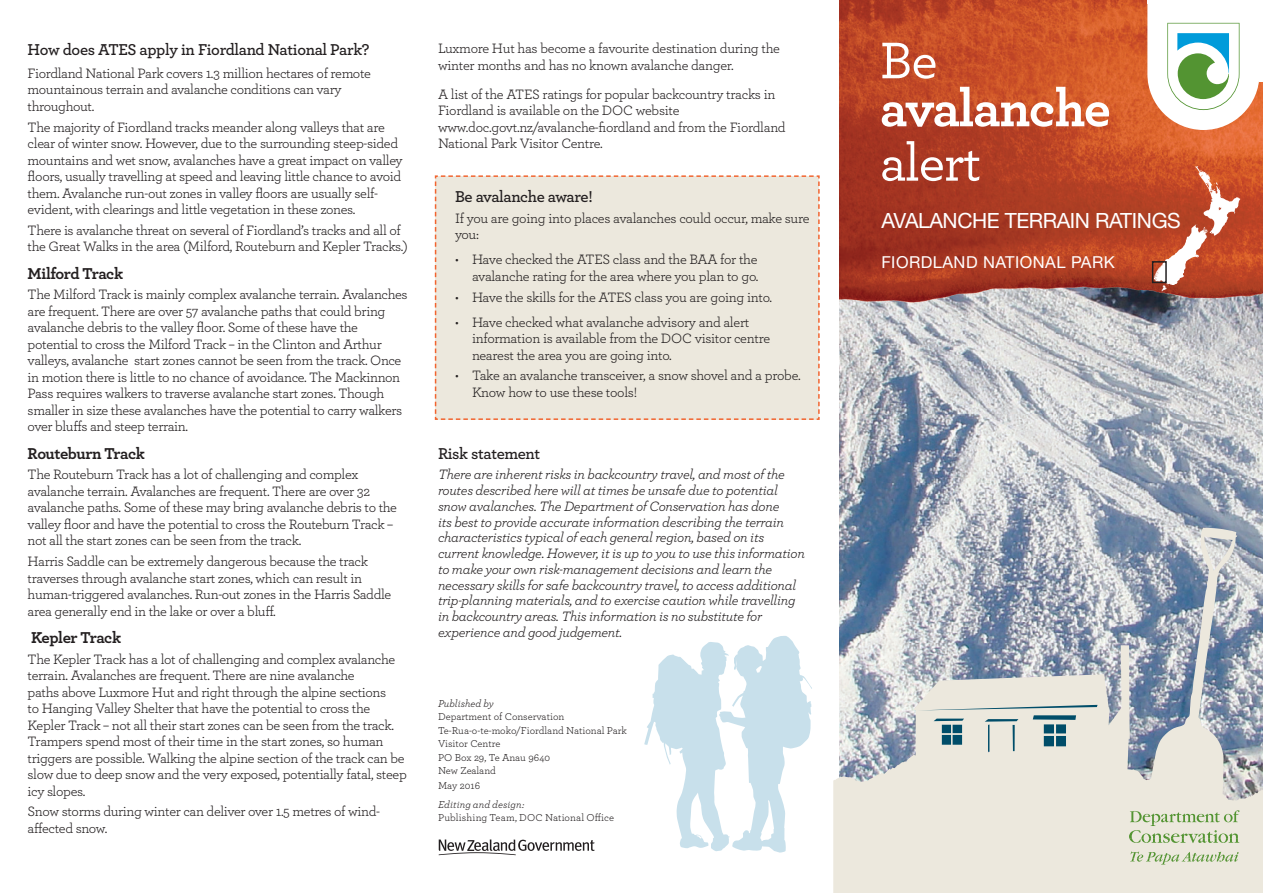
<style>
.page{position:relative;width:1263px;height:893px;background:#fff}
.page>*{position:absolute;margin:0;border:0;box-sizing:border-box;transform-origin:0 0}
.Title_1-New_ID{font:700 54px "Archer";letter-spacing:-.025em;color:#fff}
.Title_1-New_ID-2{font:500 54px "Archer";letter-spacing:-.02em;color:#fff}
.Title_2-New_ID{font:21px "Helvetica Neue LT Std";letter-spacing:-.02em;color:#fff}
.Heading_1-New_ID{font:600 16.5px "Archer";letter-spacing:-.02em;color:#231f20}
.Heading_3{font:700 16.5px "Archer";letter-spacing:-.03em;color:#231f20}
.SIG_DATE{font:16.5px "Helvetica Neue LT Std";letter-spacing:.03em;color:#fff}
.Body_text{font:600 16.5px "Archer";letter-spacing:-.03em;color:#231f20}
.Body_text-2{font:700 16.5px "Archer";letter-spacing:-.025em;color:#231f20}
.Body_text-3{font:14.25px/16.5px "Archer";letter-spacing:-.025em;color:#231f20}
.Body_text-4{font:italic 14.25px/15.8px "Archer";letter-spacing:-.02em;color:#231f20}
.Pub_Info{font:10.5px/13.5px "Archer";color:#231f20}
.Publishing_details-N{font:10.5px/13.5px "Archer";letter-spacing:.015em;color:#231f20}
.Pub_Info-2{font:italic 10.5px "Archer";color:#231f20}
.s1{font-style:italic}
</style>
<div class="page">
<img style="left:840px;top:351px;width:423px;height:394px">
<img style="left:840px;top:0;width:423px;height:351px">
<svg style="left:833px;top:745px;width:430px;height:148px;fill:#ece8dd"></svg>
<svg style="left:1154px;top:164px;width:86px;height:127px"></svg>
<div style="left:1152px;top:261px;width:15px;height:22px;border:2px solid #231f20"></div>
<div style="left:434px;top:175px;width:386px;height:245px;background:#ece8dd"></div>
<svg style="left:644px;top:636px;width:168px;height:217px"></svg>
<svg style="left:439px;top:839px;width:155px;height:16px"></svg>
<svg style="left:1147px;top:4px;width:112px;height:126px"></svg>
<hr style="left:1259px;top:3px;width:4px;height:78px;background:#fff">
<hr style="left:1147px;top:0;width:116px;height:4px;background:#fff">
<svg style="left:1130px;top:851px;width:108px;height:14px"></svg>
<svg style="left:913px;top:528px;width:326px;height:315px"></svg>
<p class="Heading_1-New_ID" style="left:28px;top:37px;width:343px">How does ATES apply in Fiordland National Park?</p>
<p class="Body_text-3" style="left:28px;top:64px;width:345px">Fiordland National Park covers 1.3 million hectares of remote mountainous terrain and avalanche conditions can vary throughout.</p>
<p class="Body_text-3" style="left:28px;top:118px;width:377px">The majority of Fiordland tracks meander along valleys that are clear of winter snow. However, due to the surrounding steep-sided mountains and wet snow, avalanches have a great impact on valley floors, usually travelling at speed and leaving little chance to avoid them. Avalanche run-out zones in valley floors are usually self&shy;evident, with clearings and little vegetation in these zones.</p>
<p class="Body_text-3" style="left:28px;top:221px;width:382px">There is avalanche threat on several of Fiordland’s tracks and all of the Great Walks in the area (Milford, Routeburn and Kepler Tracks.)</p>
<p class="Heading_3" style="left:28px;top:260px;width:97px">Milford Track</p>
<p class="Body_text-3" style="left:28px;top:286px;width:382px">The Milford Track is mainly complex avalanche terrain. Avalanches are frequent. There are over 57 avalanche paths that could bring avalanche debris to the valley floor. Some of these have the potential to cross the Milford Track – in the Clinton and Arthur valleys, avalanche start zones cannot be seen from the track. Once in motion there is little to no chance of avoidance. The Mackinnon Pass requires walkers to traverse avalanche start zones. Though smaller in size these avalanches have the potential to carry walkers over bluffs and steep terrain.</p>
<p class="Heading_3" style="left:28px;top:440px;width:119px">Routeburn Track</p>
<p class="Body_text-3" style="left:28px;top:466px;width:371px">The Routeburn Track has a lot of challenging and complex avalanche terrain. Avalanches are frequent. There are over 32 avalanche paths. Some of these may bring avalanche debris to the valley floor and have the potential to cross the Routeburn Track – not all the start zones can be seen from the track.</p>
<p class="Body_text-3" style="left:28px;top:552px;width:365px">Harris Saddle can be extremely dangerous because the track traverses through avalanche start zones, which can result in human-triggered avalanches. Run-out zones in the Harris Saddle area generally end in the lake or over a bluff.</p>
<p class="Body_text-2" style="left:31px;top:624px;width:92px">Kepler Track</p>
<p class="Body_text-3" style="left:28px;top:650px;width:381px">The Kepler Track has a lot of challenging and complex avalanche terrain. Avalanches are frequent. There are nine avalanche<br>paths above Luxmore Hut and right through the alpine sections<br>to Hanging Valley Shelter that have the potential to cross the Kepler Track – not all their start zones can be seen from the track.<br>Trampers spend most of their time in the start zones, so human triggers are possible. Walking the alpine section of the track can be slow due to deep snow and the very exposed, potentially fatal, steep icy slopes.</p>
<p class="Body_text-3" style="left:28px;top:803px;width:354px">Snow storms during winter can deliver over 1.5 metres of wind&shy;affected snow.</p>
<p class="Body_text-3" style="left:438px;top:39px;width:343px">Luxmore Hut has become a favourite destination during the winter months and has no known avalanche danger.</p>
<p class="Body_text-3" style="left:438px;top:85px;width:339px">A list of the ATES ratings for popular backcountry tracks in<br>Fiordland is available on the DOC website</p>
<p class="Body_text-3" style="left:438px;top:118px;width:349px">www.doc.govt.nz/avalanche-fiordland and from the Fiordland<br>National Park Visitor Centre.</p>
<p class="Body_text" style="left:455px;top:184px;width:139px">Be avalanche aware!</p>
<p class="Body_text-3" style="left:455px;top:209px;width:356px">If you are going into places avalanches could occur, make sure you:</p>
<p class="Body_text-3" style="left:455px;top:251px;width:305px;text-align:right">• Have checked the ATES class and the BAA for the avalanche rating for the area where you plan to go.</p>
<p class="Body_text-3" style="left:455px;top:288px;width:319px">• Have the skills for the ATES class you are going into.</p>
<p class="Body_text-3" style="left:472px;top:313px;width:300px;text-indent:-17px">• Have checked what avalanche advisory and alert information is available from the DOC visitor centre nearest the area you are going into.</p>
<p class="Body_text-3" style="left:472px;top:367px;width:330px;text-indent:-17px">• Take an avalanche transceiver, a snow shovel and a probe.<br>Know how to use these tools!</p>
<p class="Heading_1-New_ID" style="left:438px;top:441px;width:104px">Risk statement</p>
<p class="Body_text-4" style="left:438px;top:466px;width:368px">There are inherent risks in backcountry travel, and most of the routes described here will at times be unsafe due to potential snow avalanches. The Department of Conservation has done<br>its best to provide accurate information describing the terrain characteristics typical of each general region, based on its current knowledge. However, it is up to you to use this information to make your own risk-management decisions and learn the necessary skills for safe backcountry travel, to access additional trip-planning materials, and to exercise caution while travelling in backcountry areas. This information is no substitute for experience and good judgement.</p>
<p class="Pub_Info-2" style="left:438px;top:696px;width:57px">Published by</p>
<p class="Pub_Info" style="left:438px;top:710px;width:128px">Department of Conservation</p>
<p class="Pub_Info" style="left:438px;top:723px;width:190px">Te-Rua-o-te-moko/Fiordland National Park<br>Visitor Centre</p>
<p class="Pub_Info" style="left:438px;top:750px;width:114px">PO Box 29, Te Anau 9640</p>
<p class="Pub_Info" style="left:438px;top:764px;width:59px">New Zealand</p>
<p class="Pub_Info" style="left:438px;top:779px;width:44px">May 2016</p>
<p class="Publishing_details-N" style="left:438px;top:797px;width:178px"><span class="s1">Editing and design:<br></span>Publishing Team, DOC National Office</p>
<p class="Title_1-New_ID-2" style="left:880px;top:21px;width:59px">Be</p>
<p class="Title_1-New_ID" style="left:880px;top:66px;width:232px">avalanche</p>
<p class="Title_1-New_ID-2" style="left:880px;top:124px;width:103px">alert</p>
<p class="Title_2-New_ID" style="left:881px;top:208px;width:301px">AVALANCHE TERRAIN RATINGS</p>
<p class="SIG_DATE" style="left:881px;top:252px;width:235px">FIORDLAND NATIONAL PARK</p>
</div>
